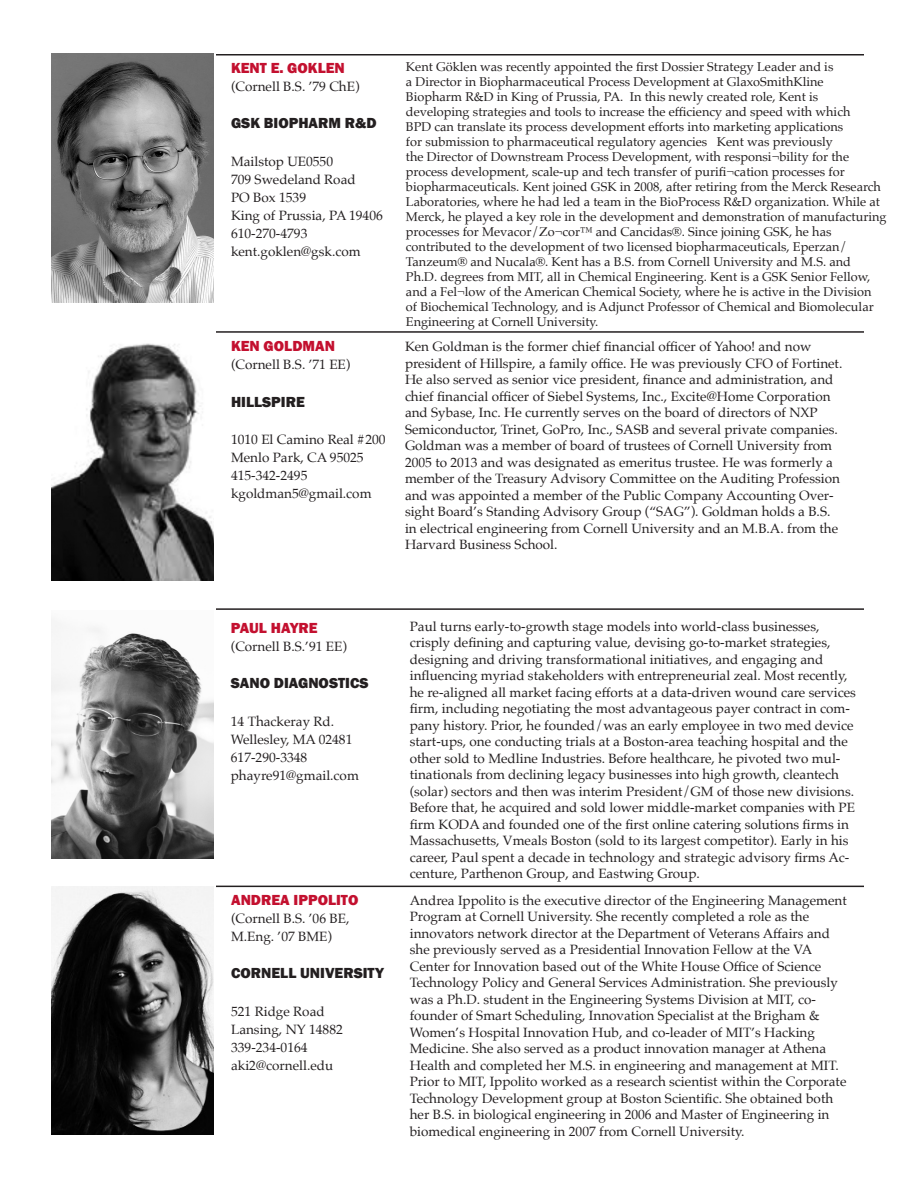
<style>
.page{position:relative;width:918px;height:1188px;background:#fff}
.page>*{position:absolute;margin:0;border:0;box-sizing:border-box;transform-origin:0 0}
.company{font:800 15px "Franklin Gothic";color:#231f20}
.contact_copy{font:800 15px "Franklin Gothic";color:#c3102f}
.bio{font:13.5px/16.5px "Palatino";color:#231f20}
.contact_copy-2{font:13.5px/18px "Palatino";color:#231f20}
.bio-2{font:12.75px/15px "Palatino";color:#231f20}
</style>
<div class="page">
<hr style="left:216px;top:54px;width:648px;height:2px;background:#231f20">
<hr style="left:216px;top:608px;width:648px;height:2px;background:#231f20">
<hr style="left:216px;top:331px;width:648px;height:2px;background:#231f20">
<hr style="left:216px;top:886px;width:648px;height:1px;background:#231f20">
<img style="left:51px;top:54px;width:162px;height:248px">
<img style="left:51px;top:343px;width:162px;height:238px">
<img style="left:51px;top:619px;width:162px;height:240px">
<img style="left:51px;top:886px;width:162px;height:249px">
<p class="contact_copy" style="left:231px;top:58px;width:115px">KENT E. GOKLEN</p>
<p class="contact_copy-2" style="left:231px;top:77px;width:130px">(Cornell B.S. ’79 ChE)</p>
<p class="company" style="left:231px;top:113px;width:147px">GSK BIOPHARM R&amp;D</p>
<p class="contact_copy-2" style="left:231px;top:152px;width:104px">Mailstop UE0550</p>
<p class="contact_copy-2" style="left:231px;top:170px;width:126px">709 Swedeland Road<br>PO Box 1539</p>
<p class="contact_copy-2" style="left:231px;top:206px;width:153px">King of Prussia, PA 19406</p>
<p class="contact_copy-2" style="left:231px;top:224px;width:131px">610-270-4793 kent.goklen@gsk.com</p>
<p class="contact_copy" style="left:231px;top:336px;width:105px">KEN GOLDMAN</p>
<p class="contact_copy-2" style="left:231px;top:356px;width:121px">(Cornell B.S. ’71 EE)</p>
<p class="company" style="left:231px;top:392px;width:75px">HILLSPIRE</p>
<p class="contact_copy-2" style="left:231px;top:431px;width:156px">1010 El Camino Real #200</p>
<p class="contact_copy-2" style="left:231px;top:449px;width:134px">Menlo Park, CA 95025</p>
<p class="contact_copy-2" style="left:231px;top:467px;width:78px">415-342-2495</p>
<p class="contact_copy-2" style="left:231px;top:485px;width:142px">kgoldman5@gmail.com</p>
<p class="bio-2" style="left:406px;top:59px;width:482px">Kent Göklen was recently appointed the first Dossier Strategy Leader and is<br>a Director in Biopharmaceutical Process Development at GlaxoSmithKline<br>Biopharm R&amp;D in King of Prussia, PA. In this newly created role, Kent is<br>developing strategies and tools to increase the efficiency and speed with which<br>BPD can translate its process development efforts into marketing applications<br>for submission to pharmaceutical regulatory agencies Kent was previously<br>the Director of Downstream Process Development, with responsi¬bility for the process development, scale-up and tech transfer of purifi¬cation processes for biopharmaceuticals. Kent joined GSK in 2008, after retiring from the Merck Research Laboratories, where he had led a team in the BioProcess R&amp;D organization. While at Merck, he played a key role in the development and demonstration of manufacturing processes for Mevacor/Zo¬cor™ and Cancidas®. Since joining GSK, he has contributed to the development of two licensed biopharmaceuticals, Eperzan/ Tanzeum® and Nucala®. Kent has a B.S. from Cornell University and M.S. and<br>Ph.D. degrees from MIT, all in Chemical Engineering. Kent is a GSK Senior Fellow, and a Fel¬low of the American Chemical Society, where he is active in the Division<br>of Biochemical Technology, and is Adjunct Professor of Chemical and Biomolecular Engineering at Cornell University.</p>
<p class="bio" style="left:405px;top:338px;width:439px">Ken Goldman is the former chief financial officer of Yahoo! and now president of Hillspire, a family office. He was previously CFO of Fortinet.<br>He also served as senior vice president, finance and administration, and chief financial officer of Siebel Systems, Inc., Excite@Home Corporation and Sybase, Inc. He currently serves on the board of directors of NXP Semiconductor, Trinet, GoPro, Inc., SASB and several private companies.<br>Goldman was a member of board of trustees of Cornell University from 2005 to 2013 and was designated as emeritus trustee. He was formerly a member of the Treasury Advisory Committee on the Auditing Profession and was appointed a member of the Public Company Accounting Over&shy;sight Board’s Standing Advisory Group (“SAG”). Goldman holds a B.S. in electrical engineering from Cornell University and an M.B.A. from the Harvard Business School.</p>
<p class="contact_copy" style="left:231px;top:618px;width:88px">PAUL HAYRE</p>
<p class="contact_copy-2" style="left:231px;top:637px;width:118px">(Cornell B.S.’91 EE)</p>
<p class="company" style="left:231px;top:674px;width:139px">SANO DIAGNOSTICS</p>
<p class="contact_copy-2" style="left:231px;top:712px;width:105px">14 Thackeray Rd.</p>
<p class="contact_copy-2" style="left:231px;top:730px;width:123px">Wellesley, MA 02481</p>
<p class="contact_copy-2" style="left:231px;top:748px;width:78px">617-290-3348</p>
<p class="contact_copy-2" style="left:231px;top:766px;width:130px">phayre91@gmail.com</p>
<p class="contact_copy" style="left:231px;top:890px;width:129px">ANDREA IPPOLITO</p>
<p class="contact_copy-2" style="left:231px;top:909px;width:120px">(Cornell B.S. ’06 BE,<br>M.Eng. ’07 BME)</p>
<p class="company" style="left:231px;top:964px;width:154px">CORNELL UNIVERSITY</p>
<p class="contact_copy-2" style="left:231px;top:1002px;width:95px">521 Ridge Road</p>
<p class="contact_copy-2" style="left:231px;top:1020px;width:113px">Lansing, NY 14882</p>
<p class="contact_copy-2" style="left:231px;top:1038px;width:78px">339-234-0164</p>
<p class="contact_copy-2" style="left:231px;top:1056px;width:104px">aki2@cornell.edu</p>
<p class="bio" style="left:410px;top:618px;width:448px">Paul turns early-to-growth stage models into world-class businesses, crisply defining and capturing value, devising go-to-market strategies, designing and driving transformational initiatives, and engaging and influencing myriad stakeholders with entrepreneurial zeal. Most recently, he re-aligned all market facing efforts at a data-driven wound care services firm, including negotiating the most advantageous payer contract in com&shy;pany history. Prior, he founded/was an early employee in two med device start-ups, one conducting trials at a Boston-area teaching hospital and the other sold to Medline Industries. Before healthcare, he pivoted two mul&shy;tinationals from declining legacy businesses into high growth, cleantech (solar) sectors and then was interim President/GM of those new divisions.<br>Before that, he acquired and sold lower middle-market companies with PE firm KODA and founded one of the first online catering solutions firms in Massachusetts, Vmeals Boston (sold to its largest competitor). Early in his career, Paul spent a decade in technology and strategic advisory firms Ac&shy;centure, Parthenon Group, and Eastwing Group.</p>
<p class="bio" style="left:410px;top:892px;width:439px">Andrea Ippolito is the executive director of the Engineering Management Program at Cornell University. She recently completed a role as the innovators network director at the Department of Veterans Affairs and she previously served as a Presidential Innovation Fellow at the VA Center for Innovation based out of the White House Office of Science Technology Policy and General Services Administration. She previously was a Ph.D. student in the Engineering Systems Division at MIT, co&shy;founder of Smart Scheduling, Innovation Specialist at the Brigham &amp; Women’s Hospital Innovation Hub, and co-leader of MIT’s Hacking Medicine. She also served as a product innovation manager at Athena Health and completed her M.S. in engineering and management at MIT.<br>Prior to MIT, Ippolito worked as a research scientist within the Corporate Technology Development group at Boston Scientific. She obtained both her B.S. in biological engineering in 2006 and Master of Engineering in biomedical engineering in 2007 from Cornell University.</p>
</div>
